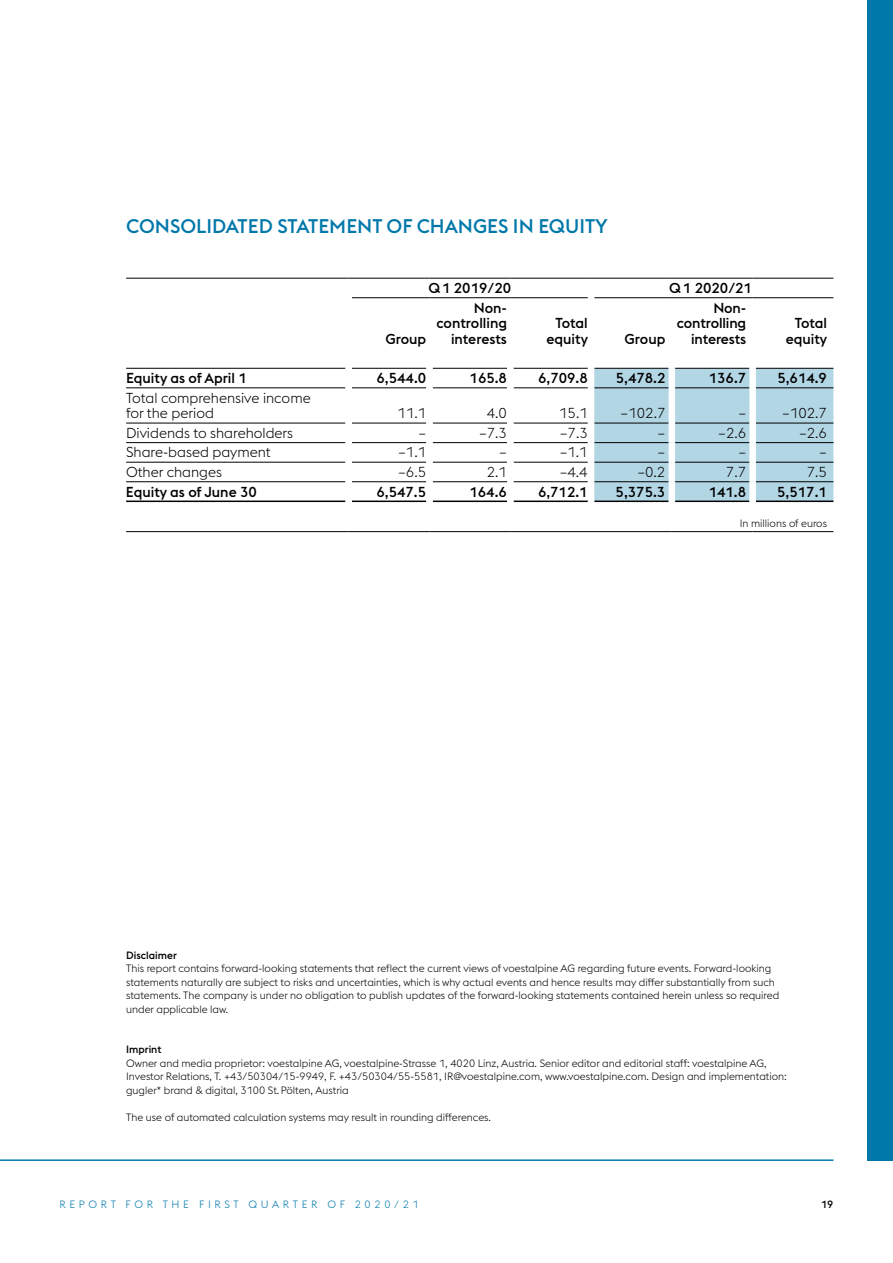
<style>
.page{position:relative;width:893px;height:1263px;background:#fff}
.page>*{position:absolute;margin:0;border:0;box-sizing:border-box;transform-origin:0 0}
.t1{font:500 19.5px "voestalpine";color:#0078aa}
.t2{font:500 14.25px/15.8px "voestalpine";color:#000;text-align:right}
.t3{font:300 14.25px/15.8px "voestalpine";color:#000}
.t4{font:300 10.5px/13.5px "voestalpine";color:#000}
.t5{font:300 10.5px "voestalpine";letter-spacing:.35em;color:#0078aa}
.t6{font:500 10.5px "voestalpine";color:#000}
</style>
<div class="page">
<hr style="left:0;top:1159px;width:833px;height:2px;background:#0078aa">
<div style="left:867px;top:0;width:26px;height:1161px;background:#0078aa"></div>
<div style="left:594px;top:369px;width:239px;height:131px;background:#b3d6e5"></div>
<hr style="left:352px;top:368px;width:74px;height:1px;background:#000">
<hr style="left:433px;top:368px;width:74px;height:1px;background:#000">
<hr style="left:594px;top:368px;width:75px;height:1px;background:#000">
<hr style="left:675px;top:368px;width:74px;height:1px;background:#000">
<hr style="left:126px;top:388px;width:219px;height:1px;background:#000">
<hr style="left:352px;top:388px;width:74px;height:1px;background:#000">
<hr style="left:433px;top:388px;width:74px;height:1px;background:#000">
<hr style="left:513px;top:388px;width:75px;height:1px;background:#000">
<hr style="left:594px;top:388px;width:75px;height:1px;background:#000">
<hr style="left:675px;top:388px;width:74px;height:1px;background:#000">
<hr style="left:756px;top:388px;width:77px;height:1px;background:#000">
<hr style="left:126px;top:423px;width:219px;height:1px;background:#000">
<hr style="left:352px;top:423px;width:74px;height:1px;background:#000">
<hr style="left:433px;top:423px;width:74px;height:1px;background:#000">
<hr style="left:513px;top:423px;width:75px;height:1px;background:#000">
<hr style="left:594px;top:423px;width:75px;height:1px;background:#000">
<hr style="left:675px;top:423px;width:74px;height:1px;background:#000">
<hr style="left:756px;top:423px;width:77px;height:1px;background:#000">
<hr style="left:126px;top:442px;width:219px;height:1px;background:#000">
<hr style="left:352px;top:442px;width:74px;height:1px;background:#000">
<hr style="left:433px;top:442px;width:74px;height:1px;background:#000">
<hr style="left:513px;top:442px;width:75px;height:1px;background:#000">
<hr style="left:594px;top:442px;width:75px;height:1px;background:#000">
<hr style="left:675px;top:442px;width:74px;height:1px;background:#000">
<hr style="left:756px;top:442px;width:77px;height:1px;background:#000">
<hr style="left:126px;top:462px;width:219px;height:1px;background:#000">
<hr style="left:352px;top:462px;width:74px;height:1px;background:#000">
<hr style="left:433px;top:462px;width:74px;height:1px;background:#000">
<hr style="left:513px;top:462px;width:75px;height:1px;background:#000">
<hr style="left:594px;top:462px;width:75px;height:1px;background:#000">
<hr style="left:675px;top:462px;width:74px;height:1px;background:#000">
<hr style="left:756px;top:462px;width:77px;height:1px;background:#000">
<hr style="left:352px;top:481px;width:74px;height:1px;background:#000">
<hr style="left:433px;top:481px;width:74px;height:1px;background:#000">
<hr style="left:594px;top:481px;width:75px;height:1px;background:#000">
<hr style="left:675px;top:481px;width:74px;height:1px;background:#000">
<hr style="left:126px;top:500px;width:219px;height:2px;background:#000">
<hr style="left:352px;top:500px;width:74px;height:2px;background:#000">
<hr style="left:433px;top:500px;width:74px;height:2px;background:#000">
<hr style="left:513px;top:500px;width:75px;height:2px;background:#000">
<hr style="left:594px;top:500px;width:75px;height:2px;background:#000">
<hr style="left:675px;top:500px;width:74px;height:2px;background:#000">
<hr style="left:756px;top:500px;width:77px;height:2px;background:#000">
<hr style="left:126px;top:531px;width:223px;height:1px;background:#000">
<hr style="left:349px;top:531px;width:80px;height:1px;background:#000">
<hr style="left:429px;top:531px;width:81px;height:1px;background:#000">
<hr style="left:510px;top:531px;width:81px;height:1px;background:#000">
<hr style="left:591px;top:531px;width:81px;height:1px;background:#000">
<hr style="left:672px;top:531px;width:81px;height:1px;background:#000">
<hr style="left:753px;top:531px;width:80px;height:1px;background:#000">
<hr style="left:126px;top:368px;width:219px;height:1px;background:#000">
<hr style="left:513px;top:368px;width:75px;height:1px;background:#000">
<hr style="left:756px;top:368px;width:77px;height:1px;background:#000">
<hr style="left:126px;top:481px;width:219px;height:1px;background:#000">
<hr style="left:513px;top:481px;width:75px;height:1px;background:#000">
<hr style="left:756px;top:481px;width:77px;height:1px;background:#000">
<div style="left:669px;top:368px;width:6px;height:20px;background:#fff"></div>
<div style="left:749px;top:368px;width:7px;height:20px;background:#fff"></div>
<div style="left:669px;top:388px;width:6px;height:35px;background:#fff"></div>
<div style="left:749px;top:388px;width:7px;height:35px;background:#fff"></div>
<div style="left:669px;top:423px;width:6px;height:20px;background:#fff"></div>
<div style="left:749px;top:423px;width:7px;height:20px;background:#fff"></div>
<div style="left:669px;top:443px;width:6px;height:19px;background:#fff"></div>
<div style="left:749px;top:443px;width:7px;height:19px;background:#fff"></div>
<div style="left:669px;top:462px;width:6px;height:20px;background:#fff"></div>
<div style="left:749px;top:462px;width:7px;height:20px;background:#fff"></div>
<div style="left:669px;top:482px;width:6px;height:19px;background:#fff"></div>
<div style="left:749px;top:482px;width:7px;height:20px;background:#fff"></div>
<hr style="left:352px;top:297px;width:77px;height:1px;background:#000">
<hr style="left:429px;top:297px;width:81px;height:1px;background:#000">
<hr style="left:510px;top:297px;width:78px;height:1px;background:#000">
<hr style="left:594px;top:297px;width:78px;height:1px;background:#000">
<hr style="left:672px;top:297px;width:81px;height:1px;background:#000">
<hr style="left:753px;top:297px;width:80px;height:1px;background:#000">
<hr style="left:126px;top:278px;width:223px;height:1px;background:#000">
<hr style="left:349px;top:278px;width:80px;height:1px;background:#000">
<hr style="left:429px;top:278px;width:81px;height:1px;background:#000">
<hr style="left:510px;top:278px;width:81px;height:1px;background:#000">
<hr style="left:591px;top:278px;width:81px;height:1px;background:#000">
<hr style="left:672px;top:278px;width:81px;height:1px;background:#000">
<hr style="left:753px;top:278px;width:80px;height:1px;background:#000">
<h1 class="t1" style="left:126px;top:214px;width:483px">CONSOLIDATED STATEMENT OF CHANGES IN EQUITY</h1>
<h2 class="t2" style="left:428px;top:280px;width:84px">Q1 2019/20</h2>
<h2 class="t2" style="left:669px;top:280px;width:84px">Q1 2020/21</h2>
<h2 class="t2" style="left:385px;top:331px;width:42px">Group</h2>
<h2 class="t2" style="left:436px;top:300px;width:72px">Non&shy;controlling interests</h2>
<h2 class="t2" style="left:546px;top:315px;width:43px">Total equity</h2>
<h2 class="t2" style="left:625px;top:331px;width:42px">Group</h2>
<h2 class="t2" style="left:677px;top:300px;width:71px">Non&shy;controlling interests</h2>
<h2 class="t2" style="left:786px;top:315px;width:43px">Total equity</h2>
<h2 class="t2" style="left:126px;top:370px;width:122px">Equity as of April 1</h2>
<h2 class="t2" style="left:377px;top:370px;width:51px">6,544.0</h2>
<h2 class="t2" style="left:470px;top:370px;width:39px">165.8</h2>
<h2 class="t2" style="left:538px;top:370px;width:51px">6,709.8</h2>
<h2 class="t2" style="left:616px;top:370px;width:51px">5,478.2</h2>
<h2 class="t2" style="left:709px;top:370px;width:39px">136.7</h2>
<h2 class="t2" style="left:777px;top:370px;width:51px">5,614.9</h2>
<h2 class="t3" style="left:126px;top:390px;width:186px">Total comprehensive income for the period</h2>
<h2 class="t3" style="left:398px;top:405px;width:30px">11.1</h2>
<h2 class="t3" style="left:487px;top:405px;width:22px">4.0</h2>
<h2 class="t3" style="left:559px;top:405px;width:30px">15.1</h2>
<h2 class="t3" style="left:621px;top:405px;width:46px">–102.7</h2>
<h2 class="t3" style="left:738px;top:405px;width:9px">–</h2>
<h2 class="t3" style="left:782px;top:405px;width:46px">–102.7</h2>
<h2 class="t3" style="left:126px;top:425px;width:169px">Dividends to shareholders</h2>
<h2 class="t3" style="left:418px;top:425px;width:9px">–</h2>
<h2 class="t3" style="left:479px;top:425px;width:29px">–7.3</h2>
<h2 class="t3" style="left:560px;top:425px;width:29px">–7.3</h2>
<h2 class="t3" style="left:658px;top:425px;width:9px">–</h2>
<h2 class="t3" style="left:718px;top:425px;width:29px">–2.6</h2>
<h2 class="t3" style="left:799px;top:425px;width:29px">–2.6</h2>
<h2 class="t3" style="left:126px;top:445px;width:146px">Share-based payment</h2>
<h2 class="t3" style="left:398px;top:445px;width:29px">–1.1</h2>
<h2 class="t3" style="left:499px;top:445px;width:9px">–</h2>
<h2 class="t3" style="left:560px;top:445px;width:29px">–1.1</h2>
<h2 class="t3" style="left:657px;top:445px;width:9px">–</h2>
<h2 class="t3" style="left:738px;top:445px;width:9px">–</h2>
<h2 class="t3" style="left:819px;top:445px;width:9px">–</h2>
<h2 class="t3" style="left:126px;top:464px;width:98px">Other changes</h2>
<h2 class="t3" style="left:398px;top:464px;width:29px">–6.5</h2>
<h2 class="t3" style="left:487px;top:464px;width:22px">2.1</h2>
<h2 class="t3" style="left:560px;top:464px;width:29px">–4.4</h2>
<h2 class="t3" style="left:637px;top:464px;width:29px">–0.2</h2>
<h2 class="t3" style="left:726px;top:464px;width:22px">7.7</h2>
<h2 class="t3" style="left:807px;top:464px;width:22px">7.5</h2>
<h2 class="t2" style="left:126px;top:484px;width:132px">Equity as of June 30</h2>
<h2 class="t2" style="left:376px;top:484px;width:51px">6,547.5</h2>
<h2 class="t2" style="left:469px;top:484px;width:39px">164.6</h2>
<h2 class="t2" style="left:538px;top:484px;width:51px">6,712.1</h2>
<h2 class="t2" style="left:616px;top:484px;width:51px">5,375.3</h2>
<h2 class="t2" style="left:709px;top:484px;width:39px">141.8</h2>
<h2 class="t2" style="left:777px;top:484px;width:51px">5,517.1</h2>
<p class="t4" style="left:740px;top:516px;width:89px">In millions of euros</p>
<p class="t6" style="left:126px;top:948px;width:52px">Disclaimer</p>
<p class="t4" style="left:126px;top:961px;width:655px">This report contains forward-looking statements that reflect the current views of voestalpine AG regarding future events. Forward-looking statements naturally are subject to risks and uncertainties, which is why actual events and hence results may differ substantially from such statements. The company is under no obligation to publish updates of the forward-looking statements contained herein unless so required under applicable law.</p>
<p class="t6" style="left:126px;top:1043px;width:37px">Imprint</p>
<p class="t4" style="left:126px;top:1056px;width:662px">Owner and media proprietor: voestalpine AG, voestalpine-Strasse 1, 4020 Linz, Austria. Senior editor and editorial staff: voestalpine AG,<br>Investor Relations, T. +43/50304/15-9949, F. +43/50304/55-5581, IR@voestalpine.com, www.voestalpine.com. Design and implementation: gugler* brand &amp; digital, 3100 St.Pölten, Austria</p>
<p class="t4" style="left:126px;top:1110px;width:366px">The use of automated calculation systems may result in rounding differences.</p>
<p class="t5" style="left:60px;top:1198px;width:361px">REPORT FOR THE FIRST QUARTER OF 2020/21</p>
<p class="t6" style="left:821px;top:1197px;width:14px">19</p>
</div>
